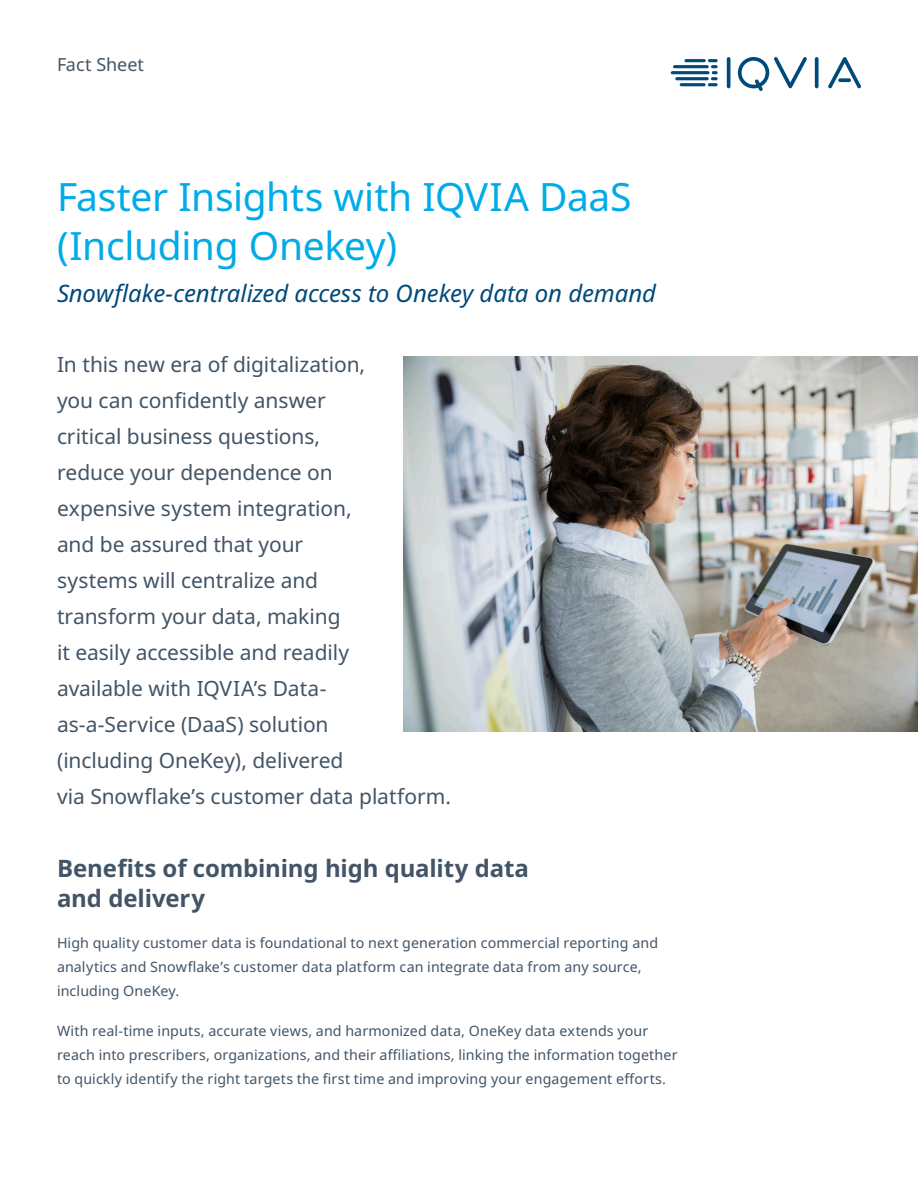
<style>
.page{position:relative;width:918px;height:1188px;background:#fff}
.page>*{position:absolute;margin:0;border:0;box-sizing:border-box;transform-origin:0 0}
.t1{font:39px/49.5px "Noto Sans";letter-spacing:-.01em;color:#00abe7}
.Title_subhead{font:italic 24px "Noto Sans";letter-spacing:-.005em;color:#00497b}
.Section_heading{font:700 24px/30px "Noto Sans";letter-spacing:-.005em;color:#425465}
.Intro{font:21px/36px "Noto Sans";letter-spacing:-.005em;color:#425465}
.t2{font:18px "Noto Sans";color:#425465}
.Body_copy_-_Space{font:14.25px/24px "Noto Sans";letter-spacing:.01em;color:#425465}
</style>
<div class="page">
<hr style="left:727px;top:57px;width:3px;height:31px;background:#00497b;border-radius:2px">
<svg style="left:815px;top:57px;width:4px;height:31px"></svg>
<svg style="left:737px;top:57px;width:70px;height:34px"></svg>
<svg style="left:828px;top:57px;width:33px;height:32px"></svg>
<hr style="left:680px;top:83px;width:26px;height:3px;background:#00497b;border-radius:2px">
<svg style="left:708px;top:59px;width:10px;height:27px"></svg>
<hr style="left:675px;top:77px;width:34px;height:3px;background:#00497b;border-radius:2px">
<hr style="left:671px;top:71px;width:39px;height:3px;background:#00497b;border-radius:2px">
<hr style="left:673px;top:65px;width:36px;height:3px;background:#00497b;border-radius:2px">
<hr style="left:684px;top:59px;width:22px;height:3px;background:#00497b;border-radius:2px">
<img style="left:403px;top:357px;width:515px;height:374px">
<p class="t2" style="left:57px;top:52px;width:89px">Fact Sheet</p>
<p class="t1" style="left:57px;top:173px;width:576px">Faster Insights with IQVIA DaaS (Including Onekey)</p>
<p class="Title_subhead" style="left:57px;top:276px;width:601px">Snowflake-centralized access to Onekey data on demand</p>
<p class="Intro" style="left:57px;top:347px;width:396px">In this new era of digitalization,<br>you can confidently answer<br>critical business questions,<br>reduce your dependence on<br>expensive system integration,<br>and be assured that your<br>systems will centralize and<br>transform your data, making<br>it easily accessible and readily<br>available with IQVIA’s Data-<br>as-a-Service (DaaS) solution<br>(including OneKey), delivered<br>via Snowflake’s customer data platform.</p>
<p class="Section_heading" style="left:57px;top:854px;width:474px">Benefits of combining high quality data and delivery</p>
<p class="Body_copy_-_Space" style="left:57px;top:931px;width:603px">High quality customer data is foundational to next generation commercial reporting and analytics and Snowflake’s customer data platform can integrate data from any source, including OneKey.</p>
<p class="Body_copy_-_Space" style="left:57px;top:1019px;width:622px">With real-time inputs, accurate views, and harmonized data, OneKey data extends your reach into prescribers, organizations, and their affiliations, linking the information together to quickly identify the right targets the first time and improving your engagement efforts.</p>
</div>
